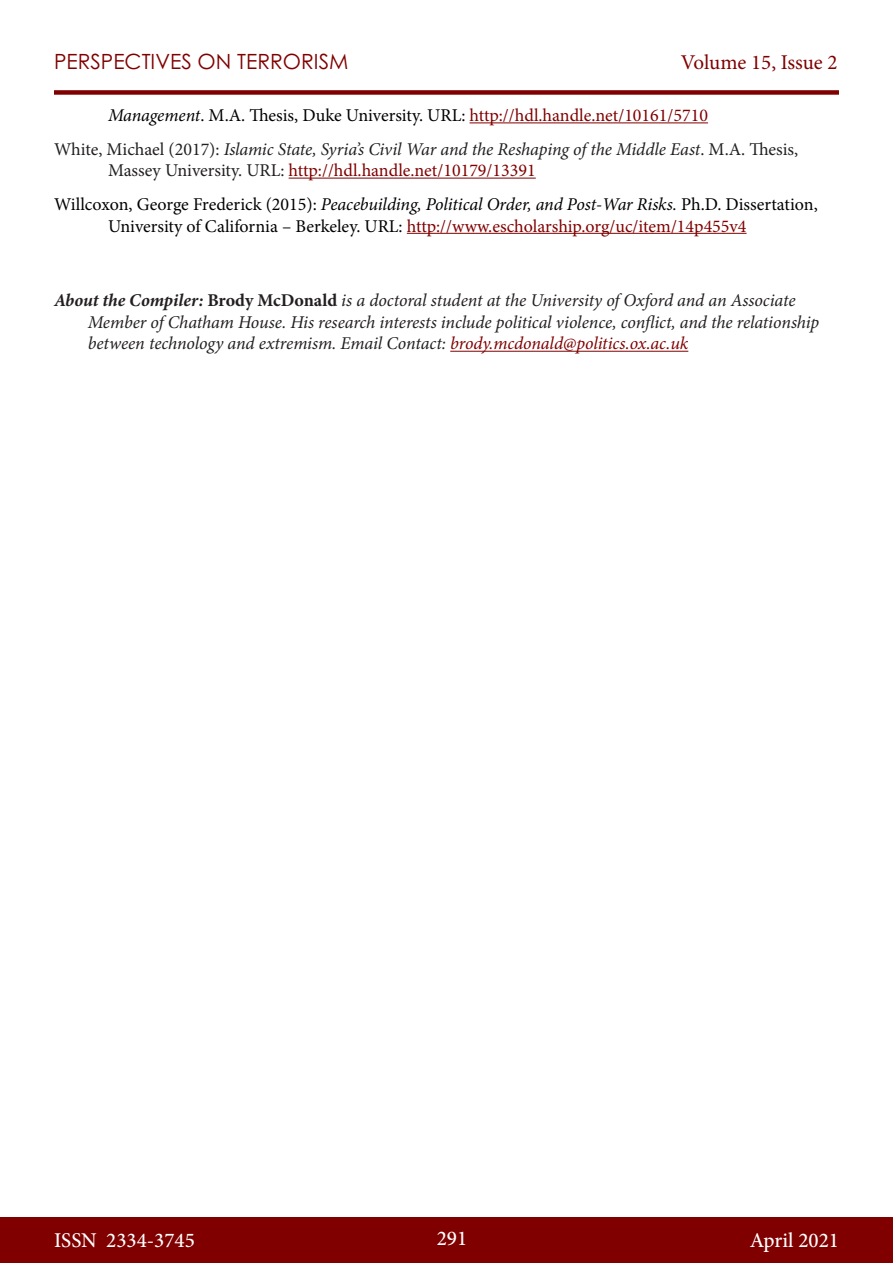
<style>
.page{position:relative;width:893px;height:1263px;background:#fff}
.page>*{position:absolute;margin:0;border:0;box-sizing:border-box;transform-origin:0 0}
.t1{font:500 21px "Minion Pro";color:#fff}
.t2{font:21px "Century Gothic Pro";color:#800000}
.t3{font:21px "Minion Pro";letter-spacing:-.005em;color:#800000}
.t4{font:italic 18px/21.6px "Minion Pro";letter-spacing:-.01em;color:#231f20}
.t5{font:18px/21.6px "Minion Pro";color:#000}
.t6{font:18px "Minion Pro";color:#800000}
.s1{font-style:italic;color:#000}
.s2{color:#000}
.s3{font-style:normal}
.s4{font-style:normal;color:#800000}
.s5{font-style:italic}
.s6{color:#800000}
.s7{font-weight:700}
.s8{font-weight:700;font-style:normal}
</style>
<div class="page">
<div style="left:0;top:1217px;width:893px;height:46px;background:#800000"></div>
<div style="left:54px;top:90px;width:785px;height:5px;background:#800000"></div>
<hr style="left:470px;top:122px;width:238px;height:1px;background:#800000">
<hr style="left:289px;top:178px;width:247px;height:1px;background:#800000">
<hr style="left:407px;top:233px;width:340px;height:1px;background:#800000">
<hr style="left:450px;top:351px;width:238px;height:1px;background:#800000">
<p class="t2" style="left:54px;top:49px;width:296px">PERSPECTIVES ON TERRORISM</p>
<p class="t3" style="left:681px;top:48px;width:158px">Volume 15, Issue 2</p>
<p class="t6" style="left:108px;top:103px;width:602px"><span class="s1">Management</span><span class="s2">. M.A. Thesis, Duke University. URL:</span> http://hdl.handle.net/10161/5710</p>
<p class="t4" style="left:108px;top:138px;width:692px;text-indent:-54px"><span class="s3">White, Michael (2017):</span> Islamic State, Syria’s Civil War and the Reshaping of the Middle East<span class="s3">. M.A. Thesis,<br>Massey University. URL:</span> <span class="s4">http://hdl.handle.net/10179/13391</span></p>
<p class="t5" style="left:108px;top:193px;width:711px;text-indent:-54px">Willcoxon, George Frederick (2015): <span class="s5">Peacebuilding, Political Order, and Post-War Risks.</span> Ph.D. Dissertation,<br>University of California – Berkeley. URL: <span class="s6">http://www.escholarship.org/uc/item/14p455v4</span></p>
<p class="t4" style="left:88px;top:290px;width:733px;text-indent:-34px"><span class="s7">About the Compiler:</span> <span class="s8">Brody McDonald</span> is a doctoral student at the University of Oxford and an Associate<br>Member of Chatham House. His research interests include political violence, conflict, and the relationship between technology and extremism. Email Contact: <span class="s6">brody.mcdonald@politics.ox.ac.uk</span></p>
<p class="t1" style="left:54px;top:1226px;width:142px">ISSN 2334-3745</p>
<p class="t1" style="left:437px;top:1224px;width:32px">291</p>
<p class="t1" style="left:750px;top:1226px;width:91px">April 2021</p>
</div>
